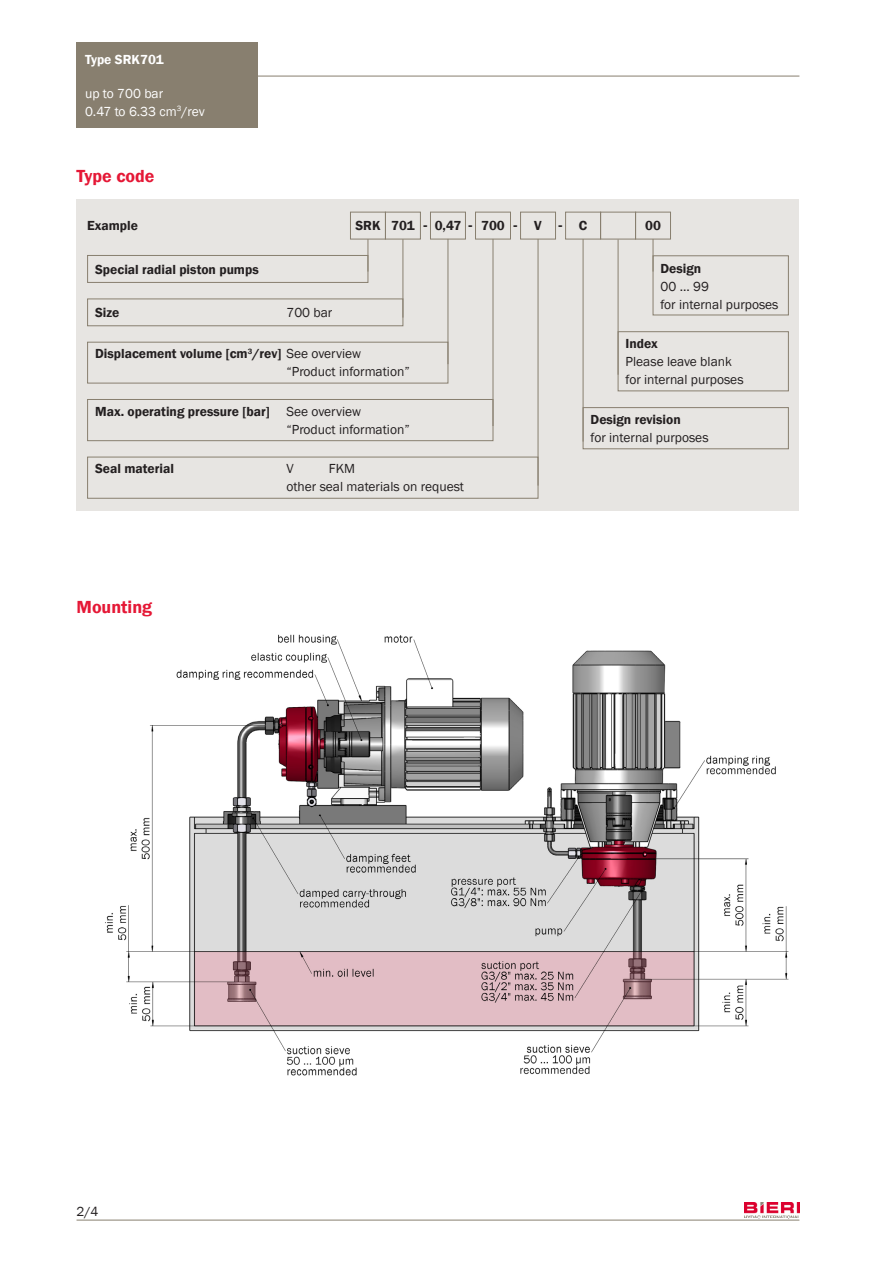
<style>
.page{position:relative;width:893px;height:1263px;background:#fff}
.page>*{position:absolute;margin:0;border:0;box-sizing:border-box;transform-origin:0 0}
._04_Titel_rot{font:600 18px "Franklin Gothic";color:#e51836}
._14_Typenschlüssel_Fett{font:600 15px "Franklin Gothic";color:#231f20}
._14_Typenschlüssel_Fett-2{font:600 13.5px "Franklin Gothic";color:#231f20}
._07_1_Grundtext_Englisch{font:13.5px "Franklin Gothic";color:#231f20}
._14_Typenschlüssel_Fett-3{font:13.5px "Franklin Gothic";color:#231f20}
._15_Typenschlüssel_Grundtext{font:13.5px "Franklin Gothic";color:#231f20}
.t1{font:13.5px/18px "Franklin Gothic";color:#fff}
.Typenschlüssel{font:600 13.5px "Franklin Gothic";color:#231f20}
._15_Typenschlüssel_Grundtext-2{font:600 13.5px "Franklin Gothic";color:#231f20}
.t2{font:600 13.5px "Franklin Gothic";color:#fff}
.s1{font-weight:400}
</style>
<div class="page">
<div style="left:77px;top:43px;width:181px;height:33px;background:#887f6f"></div>
<div style="left:77px;top:76px;width:181px;height:52px;background:#887f6f"></div>
<hr style="left:258px;top:76px;width:541px;height:1px;background:#887f6f">
<img style="left:745px;top:1203px;width:54px;height:16px">
<hr style="left:77px;top:1220px;width:722px;height:1px;background:#887f6f">
<div style="left:77px;top:199px;width:722px;height:311px;background:#e7e5e2"></div>
<hr style="left:493px;top:239px;width:1px;height:187px;background:#887f6f">
<hr style="left:618px;top:239px;width:1px;height:136px;background:#887f6f">
<hr style="left:653px;top:239px;width:1px;height:33px;background:#887f6f">
<hr style="left:583px;top:239px;width:1px;height:203px;background:#887f6f">
<hr style="left:448px;top:239px;width:1px;height:125px;background:#887f6f">
<hr style="left:402px;top:239px;width:1px;height:79px;background:#887f6f">
<hr style="left:368px;top:239px;width:1px;height:33px;background:#887f6f">
<div style="left:350px;top:212px;width:36px;height:27px;border:1px solid #887f6f"></div>
<hr style="left:538px;top:239px;width:1px;height:247px;background:#887f6f">
<div style="left:385px;top:212px;width:36px;height:27px;border:1px solid #887f6f"></div>
<div style="left:430px;top:212px;width:36px;height:27px;border:1px solid #887f6f"></div>
<div style="left:475px;top:212px;width:36px;height:27px;border:1px solid #887f6f"></div>
<div style="left:520px;top:212px;width:36px;height:27px;border:1px solid #887f6f"></div>
<div style="left:565px;top:212px;width:36px;height:27px;border:1px solid #887f6f"></div>
<div style="left:600px;top:212px;width:36px;height:27px;border:1px solid #887f6f"></div>
<div style="left:635px;top:212px;width:36px;height:27px;border:1px solid #887f6f"></div>
<div style="left:583px;top:407px;width:206px;height:42px;border:1px solid #887f6f"></div>
<div style="left:653px;top:255px;width:136px;height:60px;border:1px solid #887f6f"></div>
<div style="left:87px;top:457px;width:451px;height:42px;border:1px solid #887f6f"></div>
<div style="left:87px;top:399px;width:406px;height:42px;border:1px solid #887f6f"></div>
<div style="left:87px;top:342px;width:361px;height:41px;border:1px solid #887f6f"></div>
<div style="left:87px;top:298px;width:316px;height:28px;border:1px solid #887f6f"></div>
<div style="left:87px;top:255px;width:281px;height:28px;border:1px solid #887f6f"></div>
<div style="left:618px;top:331px;width:171px;height:60px;border:1px solid #887f6f"></div>
<img style="left:105px;top:634px;width:684px;height:442px">
<p class="t2" style="left:85px;top:51px;width:80px">Type SRK701</p>
<p class="t1" style="left:85px;top:84px;width:121px">up to 700 bar<br>0.47 to 6.33 cm<sup>3</sup>/rev</p>
<p class="_04_Titel_rot" style="left:77px;top:165px;width:80px">Type code</p>
<p class="_14_Typenschlüssel_Fett-2" style="left:87px;top:217px;width:52px">Example</p>
<p class="_14_Typenschlüssel_Fett-2" style="left:95px;top:261px;width:165px">Special radial piston pumps</p>
<p class="_14_Typenschlüssel_Fett-2" style="left:95px;top:304px;width:26px">Size</p>
<p class="_14_Typenschlüssel_Fett-3" style="left:286px;top:304px;width:47px">700 bar</p>
<p class="Typenschlüssel" style="left:355px;top:217px;width:27px">SRK</p>
<p class="Typenschlüssel" style="left:391px;top:217px;width:25px">701</p>
<p class="_14_Typenschlüssel_Fett" style="left:423px;top:216px;width:5px">-</p>
<p class="Typenschlüssel" style="left:435px;top:217px;width:28px">0,47</p>
<p class="_14_Typenschlüssel_Fett" style="left:469px;top:216px;width:5px">-</p>
<p class="Typenschlüssel" style="left:481px;top:217px;width:25px">700</p>
<p class="_14_Typenschlüssel_Fett" style="left:514px;top:216px;width:5px">-</p>
<p class="Typenschlüssel" style="left:534px;top:217px;width:9px">V</p>
<p class="_14_Typenschlüssel_Fett" style="left:559px;top:216px;width:5px">-</p>
<p class="Typenschlüssel" style="left:579px;top:217px;width:10px">C</p>
<p class="Typenschlüssel" style="left:645px;top:217px;width:17px">00</p>
<p class="_14_Typenschlüssel_Fett-2" style="left:660px;top:260px;width:42px">Design</p>
<p class="_07_1_Grundtext_Englisch" style="left:660px;top:278px;width:50px">00 ... 99</p>
<p class="_07_1_Grundtext_Englisch" style="left:660px;top:296px;width:120px">for internal purposes</p>
<p class="_14_Typenschlüssel_Fett-2" style="left:95px;top:345px;width:267px">Displacement volume [cm<sup>3</sup>/rev] <span class="s1">See overview</span></p>
<p class="_14_Typenschlüssel_Fett-3" style="left:286px;top:363px;width:125px">“Product information”</p>
<p class="_14_Typenschlüssel_Fett-2" style="left:95px;top:403px;width:267px">Max. operating pressure [bar] <span class="s1">See overview</span></p>
<p class="_14_Typenschlüssel_Fett-3" style="left:286px;top:421px;width:125px">“Product information”</p>
<p class="_15_Typenschlüssel_Grundtext-2" style="left:95px;top:461px;width:80px">Seal material</p>
<p class="_15_Typenschlüssel_Grundtext" style="left:286px;top:460px;width:9px">V</p>
<p class="_15_Typenschlüssel_Grundtext" style="left:329px;top:460px;width:28px">FKM</p>
<p class="_15_Typenschlüssel_Grundtext" style="left:286px;top:478px;width:179px">other seal materials on request</p>
<p class="_04_Titel_rot" style="left:77px;top:596px;width:77px">Mounting</p>
<p class="_14_Typenschlüssel_Fett-2" style="left:626px;top:335px;width:34px">Index</p>
<p class="_07_1_Grundtext_Englisch" style="left:626px;top:353px;width:108px">Please leave blank</p>
<p class="_07_1_Grundtext_Englisch" style="left:626px;top:371px;width:120px">for internal purposes</p>
<p class="_14_Typenschlüssel_Fett-2" style="left:591px;top:412px;width:92px">Design revision</p>
<p class="_07_1_Grundtext_Englisch" style="left:591px;top:430px;width:120px">for internal purposes</p>
<p class="_15_Typenschlüssel_Grundtext" style="left:77px;top:1203px;width:23px">2/4</p>
</div>
